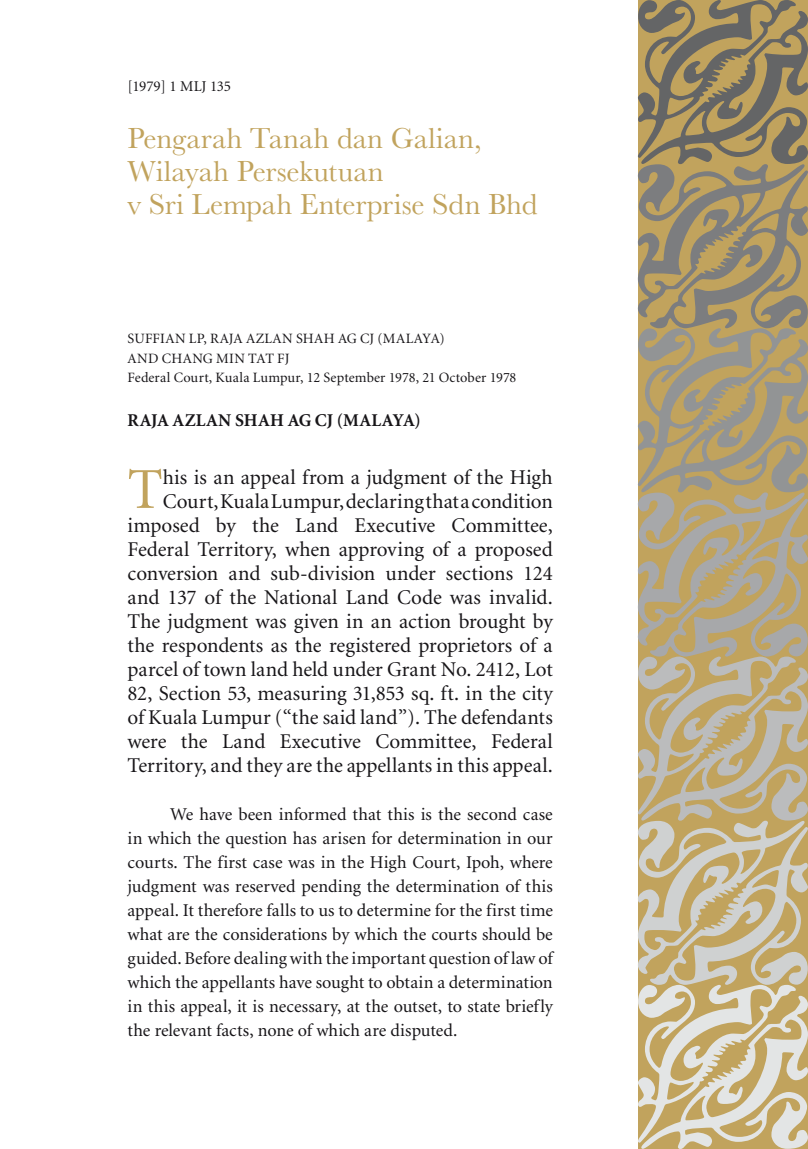
<style>
.page{position:relative;width:808px;height:1149px;background:#fff}
.page>*{position:absolute;margin:0;border:0;box-sizing:border-box;transform-origin:0 0}
.Body_Intro{font:57.9px "Minion";color:#c1a35d}
.t1{font:30px/33px "Baskerville";letter-spacing:.005em;color:#c1a35d}
.Body_Intro-2{font:21px/24px "Minion";letter-spacing:-.005em;color:#171518;text-align:right}
.Main_Body_Text{font:18px/24px "Minion";color:#171518;text-align:justify}
.t2{font:700 18px "Minion";letter-spacing:.025em;color:#171518}
.t3{font:15px "Minion";letter-spacing:-.02em;color:#171518}
.t4{font:14.25px/19.5px "Minion";letter-spacing:.01em;color:#171518}
</style>
<div class="page">
<svg style="left:638px;top:0;width:170px;height:1148px;background:#b3a480"></svg>
<p class="t3" style="left:128px;top:79px;width:105px">[1979] 1 MLJ 135</p>
<p class="t1" style="left:128px;top:122px;width:355px">Pengarah Tanah dan Galian,<br>Wilayah Persekutuan</p>
<p class="t1" style="left:128px;top:188px;width:411px">v Sri Lempah Enterprise Sdn Bhd</p>
<p class="t4" style="left:128px;top:329px;width:319px">SUFFIAN LP, RAJA AZLAN SHAH AG CJ (MALAYA)<br>AND CHANG MIN TAT FJ</p>
<p class="t4" style="left:128px;top:368px;width:390px">Federal Court, Kuala Lumpur, 12 September 1978, 21 October 1978</p>
<p class="t2" style="left:128px;top:410px;width:295px">RAJA AZLAN SHAH AG CJ (MALAYA)</p>
<p class="Body_Intro" style="left:128px;top:460px;width:37px">T</p>
<p class="Body_Intro-2" style="left:128px;top:466px;width:427px">his is an appeal from a judgment of the High Court, Kuala Lumpur, declaring that a condition imposed by the Land Executive Committee, Federal Territory, when approving of a proposed conversion and sub-division under sections 124 and 137 of the National Land Code was invalid.<br>The judgment was given in an action brought by the respondents as the registered proprietors of a parcel of town land held under Grant No. 2412, Lot 82, Section 53, measuring 31,853 sq. ft. in the city of Kuala Lumpur (“the said land”). The defendants were the Land Executive Committee, Federal Territory, and they are the appellants in this appeal.</p>
<p class="Main_Body_Text" style="left:128px;top:802px;width:427px;text-indent:43px">We have been informed that this is the second case in which the question has arisen for determination in our courts. The first case was in the High Court, Ipoh, where judgment was reserved pending the determination of this appeal. It therefore falls to us to determine for the first time what are the considerations by which the courts should be guided. Before dealing with the important question of law of which the appellants have sought to obtain a determination in this appeal, it is necessary, at the outset, to state briefly the relevant facts, none of which are disputed.</p>
</div>
